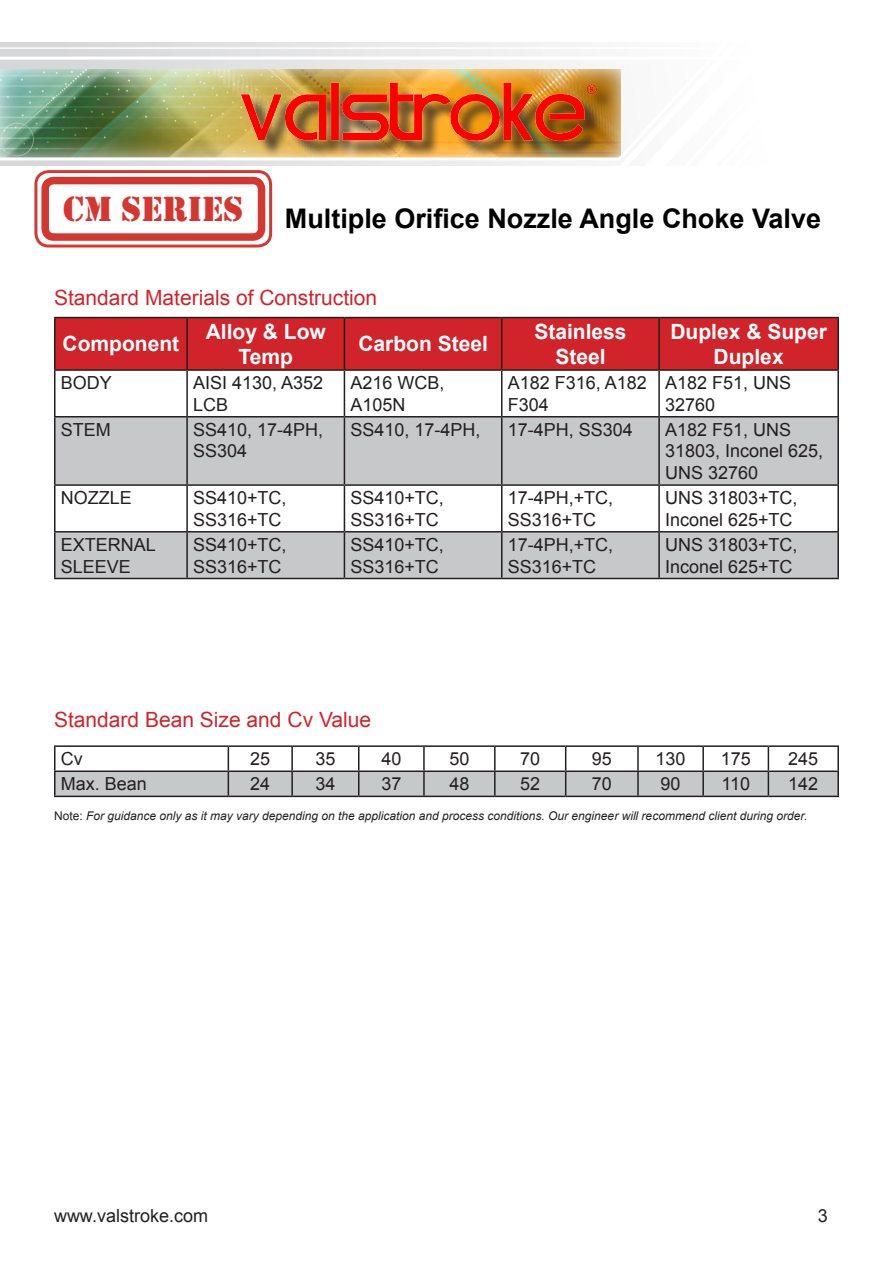
<style>
.page{position:relative;width:893px;height:1263px;background:#fff}
.page>*{position:absolute;margin:0;border:0;box-sizing:border-box;transform-origin:0 0}
.t1{font:700 27px "Arial";color:#000}
.t2{font:700 21px/25.2px "Arial";color:#fff;text-align:center}
.t3{font:21px "Arial";color:#d1232a}
.t4{font:18px/21.6px "Arial";color:#231f20}
.t5{font:italic 12px "Arial";color:#231f20}
.s1{font-style:normal}
</style>
<div class="page">
<svg style="left:0;top:43px;width:597px;height:123px;fill:#e5e6e7"></svg>
<img style="left:0;top:68px;width:597px;height:89px">
<hr style="left:0;top:157px;width:621px;height:3px;background:#fff">
<svg style="left:613px;top:69px;width:8px;height:89px"></svg>
<hr style="left:0;top:57px;width:839px;height:3px;background:#fff">
<hr style="left:0;top:47px;width:839px;height:2px;background:#fff">
<div style="left:41px;top:177px;width:224px;height:64px;border:8px solid #d43730;border-radius:9px"></div>
<div style="left:34px;top:170px;width:238px;height:78px;border:3px solid #d43931;border-radius:13px"></div>
<div style="left:56px;top:318px;width:781px;height:51px;background:#d1232a"></div>
<svg style="left:56px;top:417px;width:781px;height:161px;fill:#c7c8ca"></svg>
<hr style="left:54px;top:317px;width:133px;height:1px;background:#231f20">
<hr style="left:54px;top:318px;width:2px;height:51px;background:#231f20">
<hr style="left:187px;top:317px;width:157px;height:1px;background:#231f20">
<hr style="left:186px;top:318px;width:2px;height:51px;background:#231f20">
<hr style="left:344px;top:317px;width:158px;height:1px;background:#231f20">
<hr style="left:344px;top:318px;width:1px;height:51px;background:#231f20">
<hr style="left:502px;top:317px;width:157px;height:1px;background:#231f20">
<hr style="left:501px;top:318px;width:1px;height:51px;background:#231f20">
<hr style="left:659px;top:317px;width:180px;height:1px;background:#231f20">
<hr style="left:658px;top:318px;width:2px;height:51px;background:#231f20">
<hr style="left:837px;top:318px;width:2px;height:51px;background:#231f20">
<hr style="left:54px;top:369px;width:133px;height:2px;background:#231f20">
<hr style="left:54px;top:371px;width:2px;height:45px;background:#231f20">
<hr style="left:187px;top:369px;width:157px;height:2px;background:#231f20">
<hr style="left:186px;top:371px;width:2px;height:45px;background:#231f20">
<hr style="left:344px;top:369px;width:158px;height:2px;background:#231f20">
<hr style="left:344px;top:371px;width:1px;height:45px;background:#231f20">
<hr style="left:502px;top:369px;width:157px;height:2px;background:#231f20">
<hr style="left:501px;top:371px;width:1px;height:45px;background:#231f20">
<hr style="left:659px;top:369px;width:180px;height:2px;background:#231f20">
<hr style="left:658px;top:371px;width:2px;height:45px;background:#231f20">
<hr style="left:837px;top:371px;width:2px;height:45px;background:#231f20">
<hr style="left:54px;top:416px;width:133px;height:1px;background:#231f20">
<hr style="left:54px;top:417px;width:2px;height:67px;background:#231f20">
<hr style="left:187px;top:416px;width:157px;height:1px;background:#231f20">
<hr style="left:186px;top:417px;width:2px;height:67px;background:#231f20">
<hr style="left:344px;top:416px;width:158px;height:1px;background:#231f20">
<hr style="left:344px;top:417px;width:1px;height:67px;background:#231f20">
<hr style="left:502px;top:416px;width:157px;height:1px;background:#231f20">
<hr style="left:501px;top:417px;width:1px;height:67px;background:#231f20">
<hr style="left:659px;top:416px;width:180px;height:1px;background:#231f20">
<hr style="left:658px;top:417px;width:2px;height:67px;background:#231f20">
<hr style="left:837px;top:417px;width:2px;height:67px;background:#231f20">
<hr style="left:54px;top:484px;width:133px;height:2px;background:#231f20">
<hr style="left:54px;top:486px;width:2px;height:45px;background:#231f20">
<hr style="left:187px;top:484px;width:157px;height:2px;background:#231f20">
<hr style="left:186px;top:486px;width:2px;height:45px;background:#231f20">
<hr style="left:344px;top:484px;width:158px;height:2px;background:#231f20">
<hr style="left:344px;top:486px;width:1px;height:45px;background:#231f20">
<hr style="left:502px;top:484px;width:157px;height:2px;background:#231f20">
<hr style="left:501px;top:486px;width:1px;height:45px;background:#231f20">
<hr style="left:659px;top:484px;width:180px;height:2px;background:#231f20">
<hr style="left:658px;top:486px;width:2px;height:45px;background:#231f20">
<hr style="left:837px;top:486px;width:2px;height:45px;background:#231f20">
<hr style="left:54px;top:531px;width:133px;height:1px;background:#231f20">
<hr style="left:54px;top:532px;width:2px;height:46px;background:#231f20">
<hr style="left:187px;top:531px;width:157px;height:1px;background:#231f20">
<hr style="left:186px;top:532px;width:2px;height:46px;background:#231f20">
<hr style="left:344px;top:531px;width:158px;height:1px;background:#231f20">
<hr style="left:344px;top:532px;width:1px;height:46px;background:#231f20">
<hr style="left:502px;top:531px;width:157px;height:1px;background:#231f20">
<hr style="left:501px;top:532px;width:1px;height:46px;background:#231f20">
<hr style="left:659px;top:531px;width:180px;height:1px;background:#231f20">
<hr style="left:658px;top:532px;width:2px;height:46px;background:#231f20">
<hr style="left:837px;top:532px;width:2px;height:46px;background:#231f20">
<hr style="left:54px;top:578px;width:133px;height:1px;background:#231f20">
<hr style="left:187px;top:578px;width:157px;height:1px;background:#231f20">
<hr style="left:344px;top:578px;width:158px;height:1px;background:#231f20">
<hr style="left:502px;top:578px;width:157px;height:1px;background:#231f20">
<hr style="left:659px;top:578px;width:180px;height:1px;background:#231f20">
<hr style="left:54px;top:745px;width:174px;height:2px;background:#231f20">
<hr style="left:54px;top:747px;width:2px;height:23px;background:#231f20">
<hr style="left:228px;top:745px;width:64px;height:2px;background:#231f20">
<hr style="left:292px;top:745px;width:67px;height:2px;background:#231f20">
<hr style="left:359px;top:745px;width:65px;height:2px;background:#231f20">
<hr style="left:424px;top:745px;width:71px;height:2px;background:#231f20">
<hr style="left:495px;top:745px;width:71px;height:2px;background:#231f20">
<hr style="left:566px;top:745px;width:72px;height:2px;background:#231f20">
<hr style="left:638px;top:745px;width:65px;height:2px;background:#231f20">
<hr style="left:703px;top:745px;width:65px;height:2px;background:#231f20">
<hr style="left:768px;top:745px;width:71px;height:2px;background:#231f20">
<hr style="left:837px;top:747px;width:2px;height:23px;background:#231f20">
<hr style="left:54px;top:770px;width:174px;height:2px;background:#231f20">
<hr style="left:54px;top:772px;width:2px;height:24px;background:#231f20">
<hr style="left:768px;top:770px;width:71px;height:2px;background:#231f20">
<svg style="left:55px;top:747px;width:783px;height:49px"></svg>
<hr style="left:837px;top:772px;width:2px;height:24px;background:#231f20">
<hr style="left:54px;top:796px;width:174px;height:1px;background:#231f20">
<hr style="left:228px;top:796px;width:64px;height:1px;background:#231f20">
<hr style="left:292px;top:796px;width:67px;height:1px;background:#231f20">
<hr style="left:359px;top:796px;width:65px;height:1px;background:#231f20">
<hr style="left:424px;top:796px;width:71px;height:1px;background:#231f20">
<hr style="left:495px;top:796px;width:71px;height:1px;background:#231f20">
<hr style="left:566px;top:796px;width:72px;height:1px;background:#231f20">
<hr style="left:638px;top:796px;width:65px;height:1px;background:#231f20">
<hr style="left:703px;top:796px;width:65px;height:1px;background:#231f20">
<hr style="left:768px;top:796px;width:71px;height:1px;background:#231f20">
<img style="left:234px;top:69px;width:379px;height:89px">
<h1 class="t1" style="left:63px;top:201px;width:759px"><sup>CM</sup> <sup>SERIES</sup> Multiple Orifice Nozzle Angle Choke Valve</h1>
<p class="t3" style="left:54px;top:284px;width:325px">Standard Materials of Construction</p>
<p class="t2" style="left:63px;top:332px;width:118px">Component</p>
<p class="t2" style="left:206px;top:319px;width:122px">Alloy &amp; Low<br>Temp</p>
<p class="t2" style="left:358px;top:332px;width:131px">Carbon Steel</p>
<p class="t2" style="left:534px;top:319px;width:94px">Stainless<br>Steel</p>
<p class="t2" style="left:670px;top:319px;width:158px">Duplex &amp; Super<br>Duplex</p>
<p class="t4" style="left:61px;top:372px;width:53px">BODY</p>
<p class="t4" style="left:193px;top:372px;width:132px">AISI 4130, A352<br>LCB</p>
<p class="t4" style="left:350px;top:372px;width:96px">A216 WCB,<br>A105N</p>
<p class="t4" style="left:508px;top:372px;width:141px">A182 F316, A182<br>F304</p>
<p class="t4" style="left:665px;top:372px;width:128px">A182 F51, UNS<br>32760</p>
<p class="t4" style="left:61px;top:419px;width:52px">STEM</p>
<p class="t4" style="left:193px;top:419px;width:132px">SS410, 17-4PH,<br>SS304</p>
<p class="t4" style="left:350px;top:419px;width:132px">SS410, 17-4PH,</p>
<p class="t4" style="left:508px;top:419px;width:127px">17-4PH, SS304</p>
<p class="t4" style="left:665px;top:419px;width:160px">A182 F51, UNS<br>31803, Inconel 625,<br>UNS 32760</p>
<p class="t4" style="left:61px;top:487px;width:73px">NOZZLE</p>
<p class="t4" style="left:193px;top:487px;width:95px">SS410+TC,<br>SS316+TC</p>
<p class="t4" style="left:350px;top:487px;width:95px">SS410+TC,<br>SS316+TC</p>
<p class="t4" style="left:508px;top:487px;width:107px">17-4PH,+TC,<br>SS316+TC</p>
<p class="t4" style="left:665px;top:487px;width:134px">UNS 31803+TC,<br>Inconel 625+TC</p>
<p class="t4" style="left:61px;top:534px;width:97px">EXTERNAL<br>SLEEVE</p>
<p class="t4" style="left:193px;top:534px;width:95px">SS410+TC,<br>SS316+TC</p>
<p class="t4" style="left:350px;top:534px;width:95px">SS410+TC,<br>SS316+TC</p>
<p class="t4" style="left:508px;top:534px;width:107px">17-4PH,+TC,<br>SS316+TC</p>
<p class="t4" style="left:665px;top:534px;width:134px">UNS 31803+TC,<br>Inconel 625+TC</p>
<p class="t3" style="left:54px;top:705px;width:319px">Standard Bean Size and Cv Value</p>
<p class="t4" style="left:61px;top:748px;width:23px">Cv</p>
<p class="t4" style="left:250px;top:748px;width:22px">25</p>
<p class="t4" style="left:315px;top:748px;width:22px">35</p>
<p class="t4" style="left:381px;top:748px;width:22px">40</p>
<p class="t4" style="left:449px;top:748px;width:22px">50</p>
<p class="t4" style="left:520px;top:748px;width:22px">70</p>
<p class="t4" style="left:592px;top:748px;width:22px">95</p>
<p class="t4" style="left:656px;top:748px;width:32px">130</p>
<p class="t4" style="left:721px;top:748px;width:32px">175</p>
<p class="t4" style="left:788px;top:748px;width:32px">245</p>
<p class="t4" style="left:61px;top:773px;width:88px">Max. Bean</p>
<p class="t4" style="left:250px;top:773px;width:22px">24</p>
<p class="t4" style="left:315px;top:773px;width:22px">34</p>
<p class="t4" style="left:381px;top:773px;width:22px">37</p>
<p class="t4" style="left:449px;top:773px;width:22px">48</p>
<p class="t4" style="left:520px;top:773px;width:22px">52</p>
<p class="t4" style="left:592px;top:773px;width:22px">70</p>
<p class="t4" style="left:661px;top:773px;width:22px">90</p>
<p class="t4" style="left:721px;top:773px;width:30px">110</p>
<p class="t4" style="left:788px;top:773px;width:32px">142</p>
<p class="t5" style="left:54px;top:808px;width:755px"><span class="s1">Note:</span> For guidance only as it may vary depending on the application and process conditions. Our engineer will recommend client during order.</p>
<p class="t4" style="left:54px;top:1205px;width:156px">www.valstroke.com</p>
<p class="t4" style="left:818px;top:1205px;width:12px">3</p>
</div>
